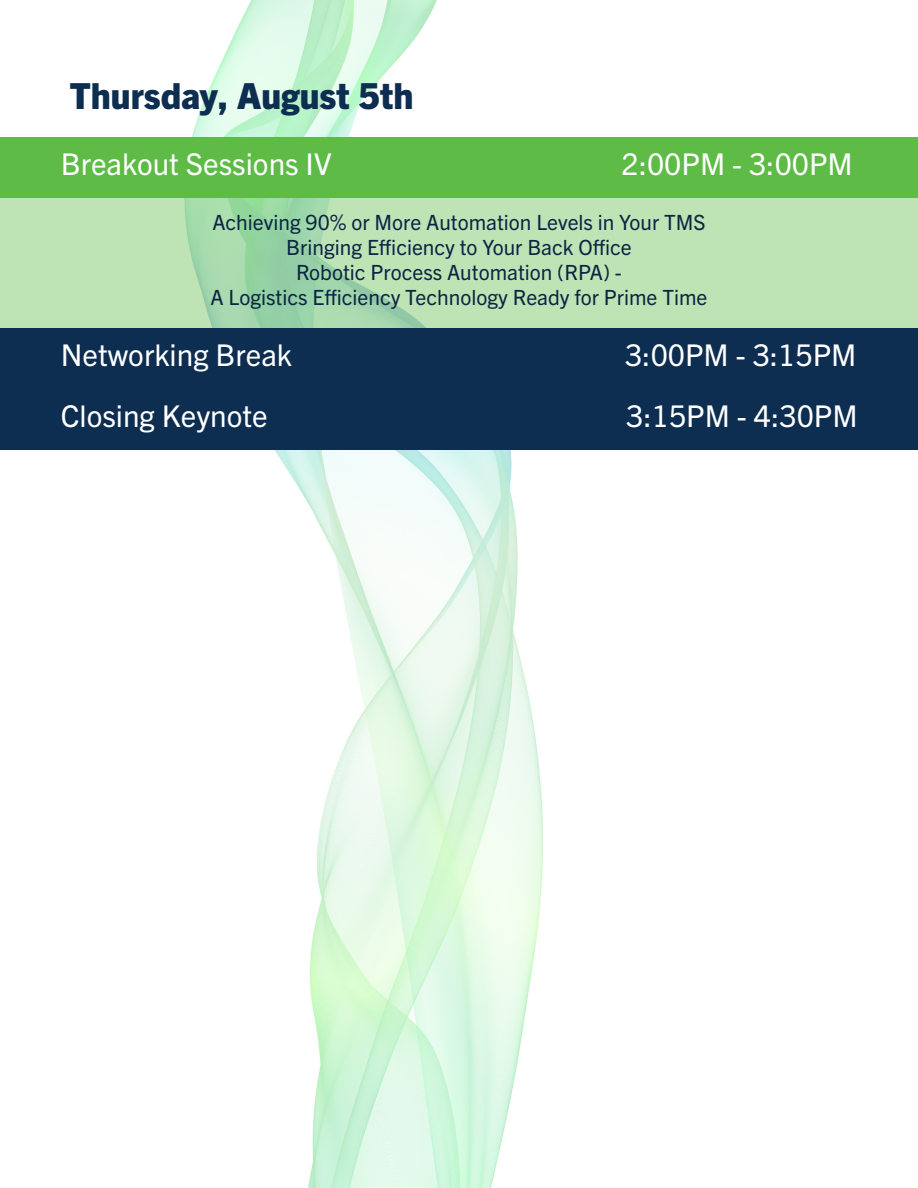
<style>
.page{position:relative;width:918px;height:1188px;background:#fff}
.page>*{position:absolute;margin:0;border:0;box-sizing:border-box;transform-origin:0 0}
.t1{font:800 36px "Trade Gothic Next LT Pro";color:#0d2e50}
.t2{font:30px "Trade Gothic Next LT Pro";color:#fff}
.t3{font:21px "Trade Gothic Next LT Pro";color:#0b2543}
</style>
<div class="page">
<img style="left:192px;top:0;width:351px;height:1188px">
<div style="left:0;top:137px;width:918px;height:61px;background:#5dbb46"></div>
<svg style="left:0;top:198px;width:918px;height:130px;background:#b8e1b2"></svg>
<div style="left:0;top:328px;width:918px;height:61px;background:#0d2e50"></div>
<div style="left:0;top:389px;width:918px;height:61px;background:#0d2e50"></div>
<p class="t1" style="left:70px;top:70px;width:345px">Thursday, August 5th</p>
<p class="t2" style="left:61px;top:143px;width:272px">Breakout Sessions IV</p>
<p class="t2" style="left:621px;top:143px;width:233px">2:00PM - 3:00PM</p>
<p class="t3" style="left:212px;top:207px;width:495px">Achieving 90% or More Automation Levels in Your TMS</p>
<p class="t3" style="left:286px;top:233px;width:347px">Bringing Efficiency to Your Back Office</p>
<p class="t3" style="left:296px;top:258px;width:327px">Robotic Process Automation (RPA) -</p>
<p class="t3" style="left:211px;top:283px;width:498px">A Logistics Efficiency Technology Ready for Prime Time</p>
<p class="t2" style="left:61px;top:335px;width:233px">Networking Break</p>
<p class="t2" style="left:625px;top:335px;width:233px">3:00PM - 3:15PM</p>
<p class="t2" style="left:61px;top:395px;width:209px">Closing Keynote</p>
<p class="t2" style="left:626px;top:395px;width:233px">3:15PM - 4:30PM</p>
</div>
